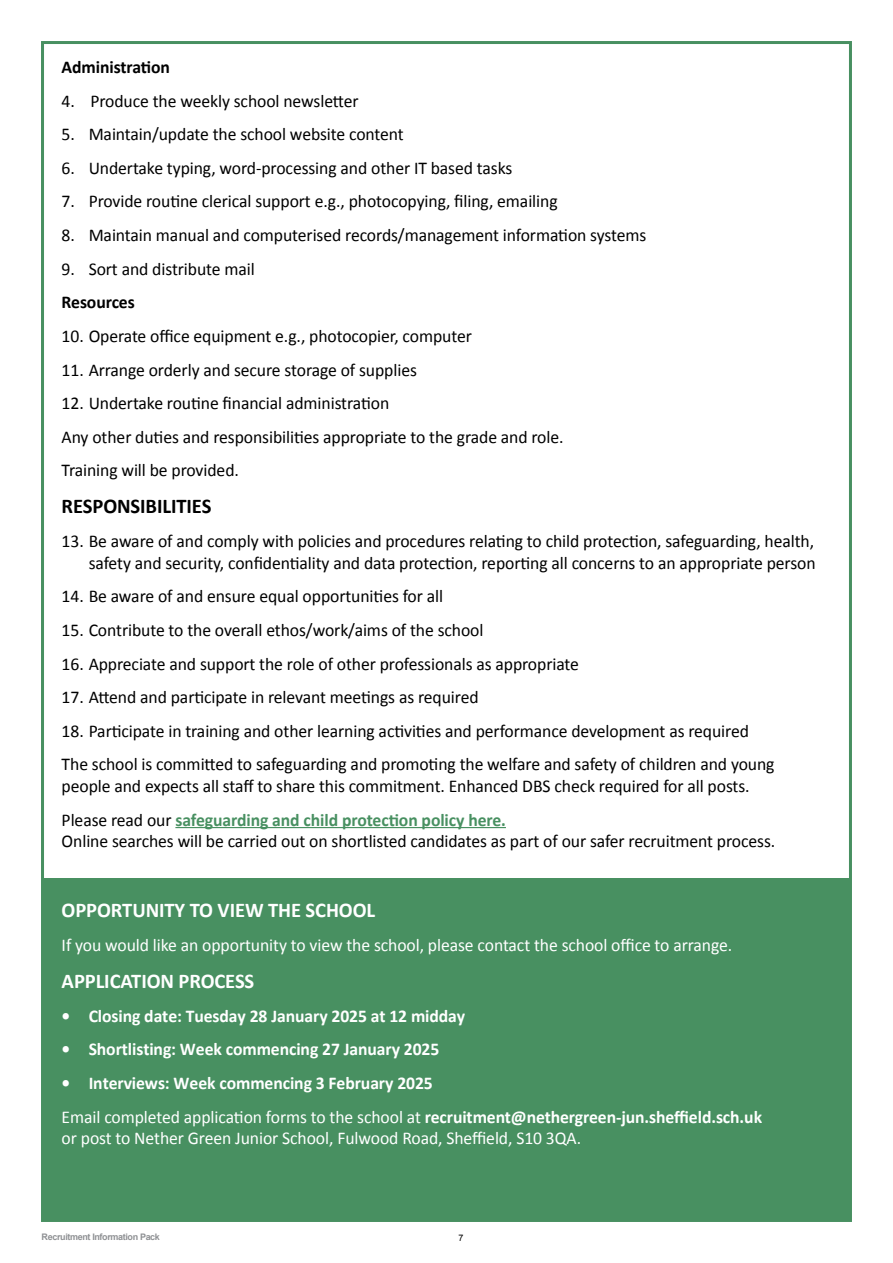
<style>
.page{position:relative;width:893px;height:1263px;background:#fff}
.page>*{position:absolute;margin:0;border:0;box-sizing:border-box;transform-origin:0 0}
.t1{font:700 21px "Calibri";letter-spacing:-.005em;color:#fff}
.t2{font:700 21px "Calibri";letter-spacing:-.005em;color:#000}
.t3{font:18px/33.6px "Calibri";letter-spacing:-.005em;color:#000}
.t4{font:700 18px/33.6px "Calibri";letter-spacing:-.005em;color:#fff}
.t5{font:18px "Calibri";letter-spacing:-.005em;color:#fff}
.t6{font:700 18px "Calibri";letter-spacing:-.005em;color:#000}
.t7{font:700 9px "Arial";letter-spacing:-.04em;color:#8f9194}
.t8{font:9px "Arial";color:#000}
.s1{font-weight:700;color:#489061}
.s2{font-weight:400}
</style>
<div class="page">
<div style="left:43px;top:878px;width:808px;height:341px;background:#489061"></div>
<hr style="left:175px;top:827px;width:331px;height:1px;background:#489061">
<p class="t6" style="left:62px;top:54px;width:110px">Administration</p>
<p class="t3" style="left:62px;top:83px;width:299px">4. Produce the weekly school newsletter</p>
<p class="t3" style="left:62px;top:117px;width:344px">5. Maintain/update the school website content</p>
<p class="t3" style="left:62px;top:151px;width:452px">6. Undertake typing, word-processing and other IT based tasks</p>
<p class="t3" style="left:62px;top:184px;width:497px">7. Provide routine clerical support e.g., photocopying, filing, emailing</p>
<p class="t3" style="left:62px;top:218px;width:586px">8. Maintain manual and computerised records/management information systems</p>
<p class="t3" style="left:62px;top:251px;width:195px">9. Sort and distribute mail</p>
<p class="t6" style="left:62px;top:290px;width:75px">Resources</p>
<p class="t3" style="left:62px;top:319px;width:412px">10. Operate office equipment e.g., photocopier, computer</p>
<p class="t3" style="left:62px;top:352px;width:357px">11. Arrange orderly and secure storage of supplies</p>
<p class="t3" style="left:62px;top:386px;width:503px">12. Undertake routine financial administration<br>Any other duties and responsibilities appropriate to the grade and role.<br>Training will be provided.</p>
<p class="t2" style="left:62px;top:492px;width:151px">RESPONSIBILITIES</p>
<p class="t3" style="left:62px;top:530px;width:755px;line-height:21.6px;text-align:right">13. Be aware of and comply with policies and procedures relating to child protection, safeguarding, health, safety and security, confidentiality and data protection, reporting all concerns to an appropriate person</p>
<p class="t3" style="left:62px;top:579px;width:383px">14. Be aware of and ensure equal opportunities for all</p>
<p class="t3" style="left:62px;top:613px;width:423px">15. Contribute to the overall ethos/work/aims of the school</p>
<p class="t3" style="left:62px;top:646px;width:519px">16. Appreciate and support the role of other professionals as appropriate</p>
<p class="t3" style="left:62px;top:680px;width:419px">17. Attend and participate in relevant meetings as required</p>
<p class="t3" style="left:62px;top:713px;width:714px">18. Participate in training and other learning activities and performance development as required<br>The school is committed to safeguarding and promoting the welfare and safety of children and young</p>
<p class="t3" style="left:62px;top:769px;width:689px">people and expects all staff to share this commitment. Enhanced DBS check required for all posts.<br>Please read our <span class="s1">safeguarding and child protection policy here.</span></p>
<p class="t3" style="left:62px;top:824px;width:715px">Online searches will be carried out on shortlisted candidates as part of our safer recruitment process.</p>
<p class="t1" style="left:62px;top:895px;width:315px">OPPORTUNITY TO VIEW THE SCHOOL</p>
<p class="t5" style="left:62px;top:932px;width:672px">If you would like an opportunity to view the school, please contact the school office to arrange.</p>
<p class="t1" style="left:62px;top:966px;width:194px">APPLICATION PROCESS</p>
<p class="t4" style="left:62px;top:998px;width:405px">• Closing date: Tuesday 28 January 2025 at 12 midday</p>
<p class="t4" style="left:62px;top:1032px;width:379px">• Shortlisting: Week commencing 27 January 2025</p>
<p class="t4" style="left:62px;top:1065px;width:702px">• Interviews: Week commencing 3 February 2025<br><span class="s2">Email completed application forms to the school at</span> recruitment@nethergreen-jun.sheffield.sch.uk</p>
<p class="t5" style="left:62px;top:1126px;width:521px">or post to Nether Green Junior School, Fulwood Road, Sheffield, S10 3QA.</p>
<p class="t7" style="left:42px;top:1231px;width:120px">Recruitment Information Pack</p>
<p class="t8" style="left:458px;top:1232px;width:7px">7</p>
</div>
